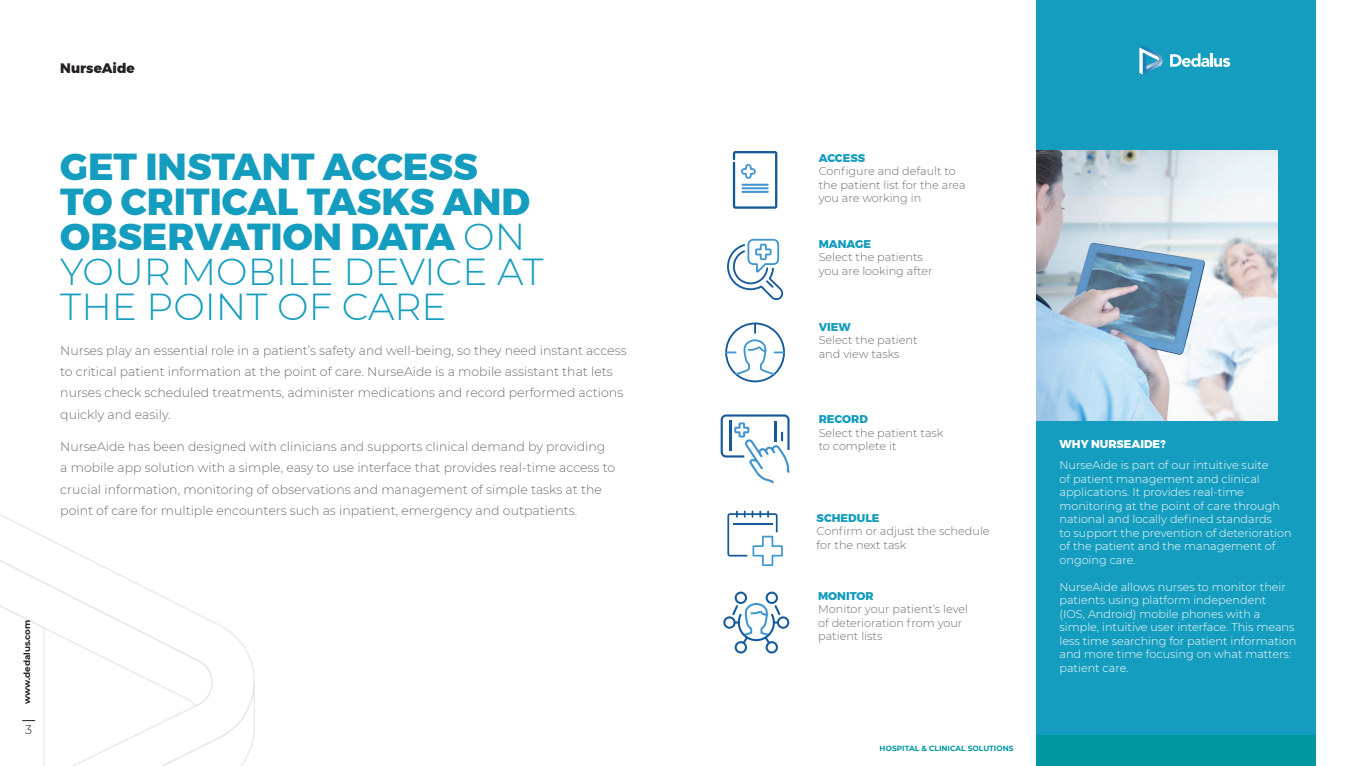
<style>
.page{position:relative;width:1361px;height:766px;background:#fff}
.page>*{position:absolute;margin:0;border:0;box-sizing:border-box;transform-origin:0 0}
.t1{font:800 37.5px/35px "Montserrat";color:#149dbf}
.t2{font:800 13.75px "Montserrat";color:#231f20}
.t3{font:300 12.5px/21.2px "Montserrat";color:#6c6d70}
.t4{font:300 12.5px "Montserrat";color:#231f20}
.t5{font:300 11.25px/13.5px "Montserrat";color:#fff}
.t6{font:300 11.25px/13.5px "Montserrat";color:#6c6d70}
.t7{font:800 11.25px "Montserrat";color:#149dbf}
.t8{font:800 11.25px "Montserrat";color:#fff}
.t9{font:700 8.75px "Montserrat";letter-spacing:-.005em;color:#231f20}
.t10{font:700 7.5px "Montserrat";color:#0097a0}
.s1{font-weight:300}
</style>
<div class="page">
<div style="left:1036px;top:1px;width:279px;height:734px;background:#149dbf"></div>
<hr style="left:1036px;top:0;width:279px;height:1px;background:#149dbf">
<div style="left:1036px;top:735px;width:279px;height:30px;background:#0097a0"></div>
<svg style="left:0;top:535px;width:176px;height:68px"></svg>
<svg style="left:0;top:603px;width:255px;height:162px"></svg>
<svg style="left:1170px;top:53px;width:60px;height:14px"></svg>
<svg style="left:1139px;top:46px;width:24px;height:29px"></svg>
<svg style="left:733px;top:151px;width:44px;height:58px"></svg>
<svg style="left:727px;top:239px;width:56px;height:61px"></svg>
<svg style="left:725px;top:322px;width:60px;height:60px"></svg>
<svg style="left:720px;top:414px;width:69px;height:69px"></svg>
<svg style="left:727px;top:510px;width:56px;height:56px"></svg>
<svg style="left:723px;top:591px;width:66px;height:62px"></svg>
<img style="left:1036px;top:150px;width:241px;height:270px">
<p class="t2" style="left:60px;top:60px;width:76px">NurseAide</p>
<h1 class="t1" style="left:60px;top:150px;width:485px">GET INSTANT ACCESS<br>TO CRITICAL TASKS AND<br>OBSERVATION DATA <span class="s1">ON<br>YOUR MOBILE DEVICE AT<br>THE POINT OF CARE</span></h1>
<p class="t3" style="left:60px;top:339px;width:568px">Nurses play an essential role in a patient’s safety and well-being, so they need instant access to critical patient information at the point of care. NurseAide is a mobile assistant that lets nurses check scheduled treatments, administer medications and record performed actions quickly and easily.</p>
<p class="t3" style="left:60px;top:435px;width:556px">NurseAide has been designed with clinicians and supports clinical demand by providing a mobile app solution with a simple, easy to use interface that provides real-time access to crucial information, monitoring of observations and management of simple tasks at the point of care for multiple encounters such as inpatient, emergency and outpatients.</p>
<p class="t9" style="left:21px;top:703px;width:86px;rotate:-90deg">www.dedalus.com</p>
<p class="t4" style="left:25px;top:720px;width:8px">3</p>
<p class="t7" style="left:819px;top:151px;width:48px">ACCESS</p>
<p class="t6" style="left:819px;top:164px;width:148px">Configure and default to the patient list for the area you are working in</p>
<p class="t7" style="left:819px;top:236px;width:54px">MANAGE</p>
<p class="t6" style="left:819px;top:250px;width:115px">Select the patients you are looking after</p>
<p class="t7" style="left:819px;top:320px;width:34px">VIEW</p>
<p class="t6" style="left:819px;top:333px;width:100px">Select the patient and view tasks</p>
<p class="t7" style="left:819px;top:412px;width:51px">RECORD</p>
<p class="t6" style="left:819px;top:425px;width:126px">Select the patient task to complete it</p>
<p class="t7" style="left:816px;top:510px;width:64px">SCHEDULE</p>
<p class="t6" style="left:816px;top:524px;width:175px">Confirm or adjust the schedule for the next task</p>
<p class="t7" style="left:818px;top:588px;width:57px">MONITOR</p>
<p class="t6" style="left:818px;top:601px;width:152px">Monitor your patient’s level of deterioration from your patient lists</p>
<p class="t10" style="left:879px;top:742px;width:135px">HOSPITAL &amp; CLINICAL SOLUTIONS</p>
<p class="t8" style="left:1059px;top:437px;width:108px">WHY NURSEAIDE?</p>
<p class="t5" style="left:1059px;top:457px;width:234px">NurseAide is part of our intuitive suite<br>of patient management and clinical applications. It provides real-time monitoring at the point of care through national and locally defined standards<br>to support the prevention of deterioration of the patient and the management of ongoing care.</p>
<p class="t5" style="left:1059px;top:579px;width:238px">NurseAide allows nurses to monitor their patients using platform independent<br>(IOS, Android) mobile phones with a simple, intuitive user interface. This means less time searching for patient information and more time focusing on what matters: patient care.</p>
</div>
